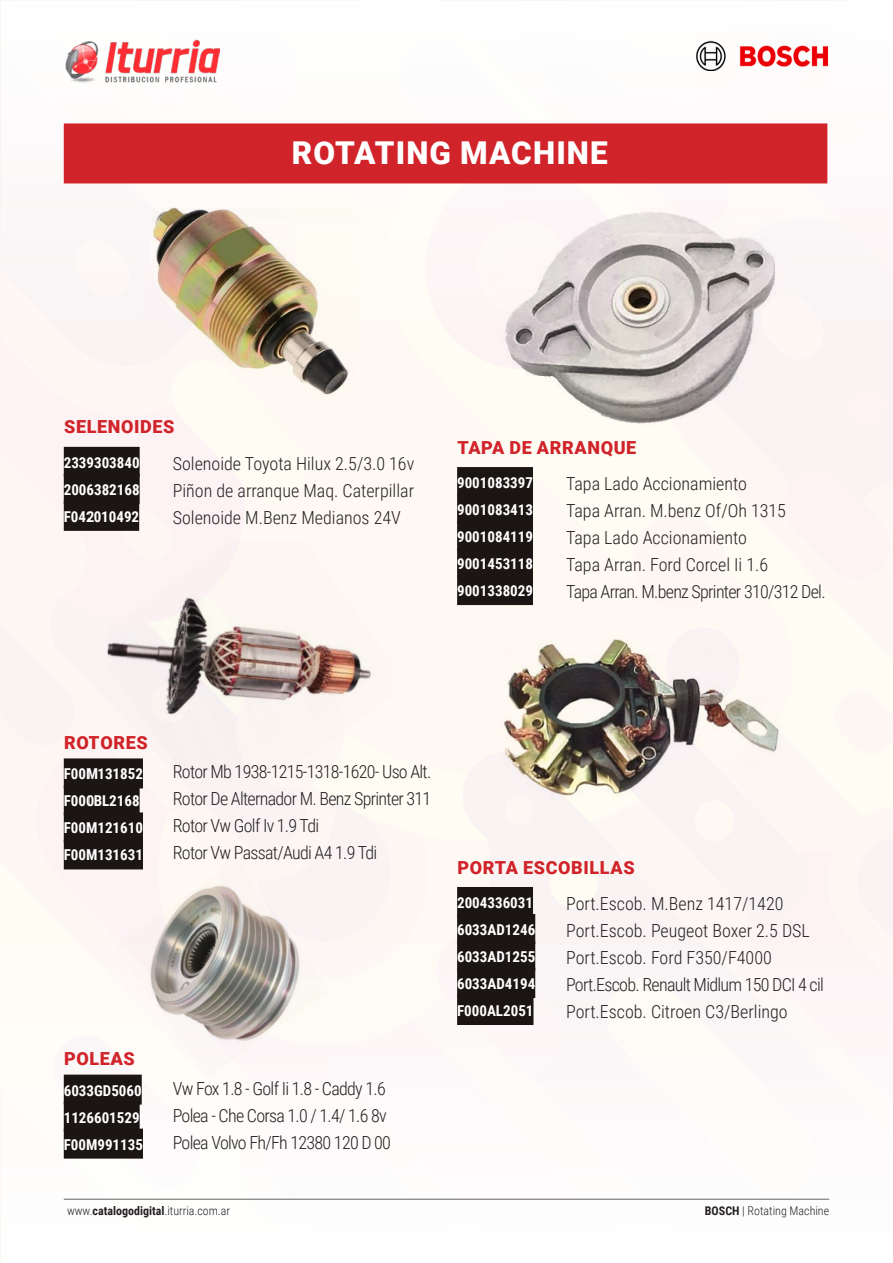
<style>
.page{position:relative;width:893px;height:1263px;background:#fff}
.page>*{position:absolute;margin:0;border:0;box-sizing:border-box;transform-origin:0 0}
.t1{font:900 31.5px "Roboto";letter-spacing:.035em;color:#fff}
.t2{font:300 18px "Roboto Condensed";letter-spacing:-.005em;color:#231f20}
.t3{font:300 18px "Roboto Condensed";letter-spacing:-.04em;color:#231f20}
.t4{font:900 18px "Roboto";letter-spacing:.035em;color:#d1232a}
.t5{font:700 15px "Roboto Condensed";color:#fff}
.t6{font:300 12px "Roboto Condensed";color:#231f20}
.s1{font-weight:700}
</style>
<div class="page">
<hr style="left:64px;top:1199px;width:765px;height:1px;background:#636366">
<img style="left:697px;top:40px;width:132px;height:31px">
<img style="left:65px;top:39px;width:155px;height:44px">
<div style="left:64px;top:123px;width:763px;height:60px;background:#d1232a"></div>
<div style="left:64px;top:447px;width:76px;height:30px;background:#1b1513"></div>
<div style="left:64px;top:474px;width:76px;height:30px;background:#1b1513"></div>
<div style="left:64px;top:501px;width:75px;height:30px;background:#1b1513"></div>
<img style="left:143px;top:207px;width:213px;height:196px">
<div style="left:457px;top:467px;width:76px;height:30px;background:#1b1513"></div>
<div style="left:457px;top:494px;width:76px;height:30px;background:#1b1513"></div>
<div style="left:457px;top:521px;width:76px;height:30px;background:#1b1513"></div>
<div style="left:457px;top:548px;width:76px;height:30px;background:#1b1513"></div>
<div style="left:457px;top:575px;width:76px;height:30px;background:#1b1513"></div>
<img style="left:501px;top:207px;width:284px;height:224px">
<div style="left:457px;top:887px;width:76px;height:30px;background:#1b1513"></div>
<div style="left:457px;top:914px;width:78px;height:30px;background:#1b1513"></div>
<div style="left:457px;top:941px;width:78px;height:30px;background:#1b1513"></div>
<div style="left:457px;top:968px;width:78px;height:30px;background:#1b1513"></div>
<div style="left:457px;top:995px;width:76px;height:30px;background:#1b1513"></div>
<img style="left:501px;top:606px;width:284px;height:227px">
<div style="left:64px;top:758px;width:79px;height:30px;background:#1b1513"></div>
<div style="left:64px;top:785px;width:76px;height:30px;background:#1b1513"></div>
<div style="left:64px;top:812px;width:79px;height:30px;background:#1b1513"></div>
<div style="left:64px;top:839px;width:79px;height:30px;background:#1b1513"></div>
<img style="left:108px;top:541px;width:284px;height:228px">
<div style="left:64px;top:1074px;width:78px;height:30px;background:#1b1513"></div>
<div style="left:64px;top:1101px;width:76px;height:30px;background:#1b1513"></div>
<div style="left:64px;top:1128px;width:79px;height:30px;background:#1b1513"></div>
<img style="left:115px;top:860px;width:215px;height:217px">
<p class="t4" style="left:64px;top:414px;width:112px">SELENOIDES</p>
<p class="t1" style="left:292px;top:131px;width:317px">ROTATING MACHINE</p>
<p class="t5" style="left:64px;top:452px;width:77px">2339303840</p>
<p class="t5" style="left:64px;top:479px;width:77px">2006382168</p>
<p class="t5" style="left:64px;top:506px;width:77px">F042010492</p>
<p class="t2" style="left:173px;top:451px;width:243px">Solenoide Toyota Hilux 2.5/3.0 16v</p>
<p class="t2" style="left:173px;top:478px;width:243px">Piñon de arranque Maq. Caterpillar</p>
<p class="t2" style="left:173px;top:505px;width:230px">Solenoide M.Benz Medianos 24V</p>
<p class="t4" style="left:457px;top:435px;width:180px">TAPA DE ARRANQUE</p>
<p class="t5" style="left:457px;top:472px;width:77px">9001083397</p>
<p class="t5" style="left:457px;top:499px;width:77px">9001083413</p>
<p class="t5" style="left:457px;top:526px;width:77px">9001084119</p>
<p class="t5" style="left:457px;top:553px;width:77px">9001453118</p>
<p class="t5" style="left:457px;top:580px;width:77px">9001338029</p>
<p class="t2" style="left:566px;top:471px;width:182px">Tapa Lado Accionamiento</p>
<p class="t2" style="left:566px;top:498px;width:221px">Tapa Arran. M.benz Of/Oh 1315</p>
<p class="t2" style="left:566px;top:525px;width:182px">Tapa Lado Accionamiento</p>
<p class="t2" style="left:566px;top:552px;width:204px">Tapa Arran. Ford Corcel Ii 1.6</p>
<p class="t3" style="left:566px;top:579px;width:261px">Tapa Arran. M.benz Sprinter 310/312 Del.</p>
<p class="t4" style="left:64px;top:730px;width:85px">ROTORES</p>
<p class="t5" style="left:64px;top:764px;width:81px">F00M131852</p>
<p class="t5" style="left:64px;top:791px;width:77px">F000BL2168</p>
<p class="t5" style="left:64px;top:818px;width:81px">F00M121610</p>
<p class="t5" style="left:64px;top:845px;width:81px">F00M131631</p>
<p class="t3" style="left:173px;top:759px;width:260px">Rotor Mb 1938-1215-1318-1620- Uso Alt.</p>
<p class="t3" style="left:173px;top:786px;width:260px">Rotor De Alternador M. Benz Sprinter 311</p>
<p class="t3" style="left:173px;top:813px;width:148px">Rotor Vw Golf Iv 1.9 Tdi</p>
<p class="t3" style="left:173px;top:840px;width:206px">Rotor Vw Passat/Audi A4 1.9 Tdi</p>
<p class="t4" style="left:64px;top:1046px;width:72px">POLEAS</p>
<p class="t5" style="left:64px;top:1080px;width:79px">6033GD5060</p>
<p class="t5" style="left:64px;top:1107px;width:77px">1126601529</p>
<p class="t5" style="left:64px;top:1134px;width:81px">F00M991135</p>
<p class="t3" style="left:173px;top:1075px;width:215px">Vw Fox 1.8 - Golf Ii 1.8 - Caddy 1.6</p>
<p class="t3" style="left:173px;top:1102px;width:216px">Polea - Che Corsa 1.0 / 1.4/ 1.6 8v</p>
<p class="t3" style="left:173px;top:1129px;width:220px">Polea Volvo Fh/Fh 12380 120 D 00</p>
<p class="t4" style="left:457px;top:854px;width:179px">PORTA ESCOBILLAS</p>
<p class="t5" style="left:457px;top:892px;width:77px">2004336031</p>
<p class="t5" style="left:457px;top:919px;width:80px">6033AD1246</p>
<p class="t5" style="left:457px;top:946px;width:80px">6033AD1255</p>
<p class="t5" style="left:457px;top:973px;width:80px">6033AD4194</p>
<p class="t5" style="left:457px;top:1000px;width:78px">F000AL2051</p>
<p class="t2" style="left:566px;top:891px;width:219px">Port.Escob. M.Benz 1417/1420</p>
<p class="t2" style="left:566px;top:918px;width:245px">Port.Escob. Peugeot Boxer 2.5 DSL</p>
<p class="t2" style="left:566px;top:945px;width:207px">Port.Escob. Ford F350/F4000</p>
<p class="t3" style="left:566px;top:972px;width:259px">Port.Escob. Renault Midlum 150 DCI 4 cil</p>
<p class="t2" style="left:566px;top:999px;width:223px">Port.Escob. Citroen C3/Berlingo</p>
<p class="t6" style="left:67px;top:1202px;width:165px">www.<span class="s1">catalogodigital</span>.iturria.com.ar</p>
<p class="t6" style="left:705px;top:1202px;width:126px"><span class="s1">BOSCH</span> | Rotating Machine</p>
</div>
